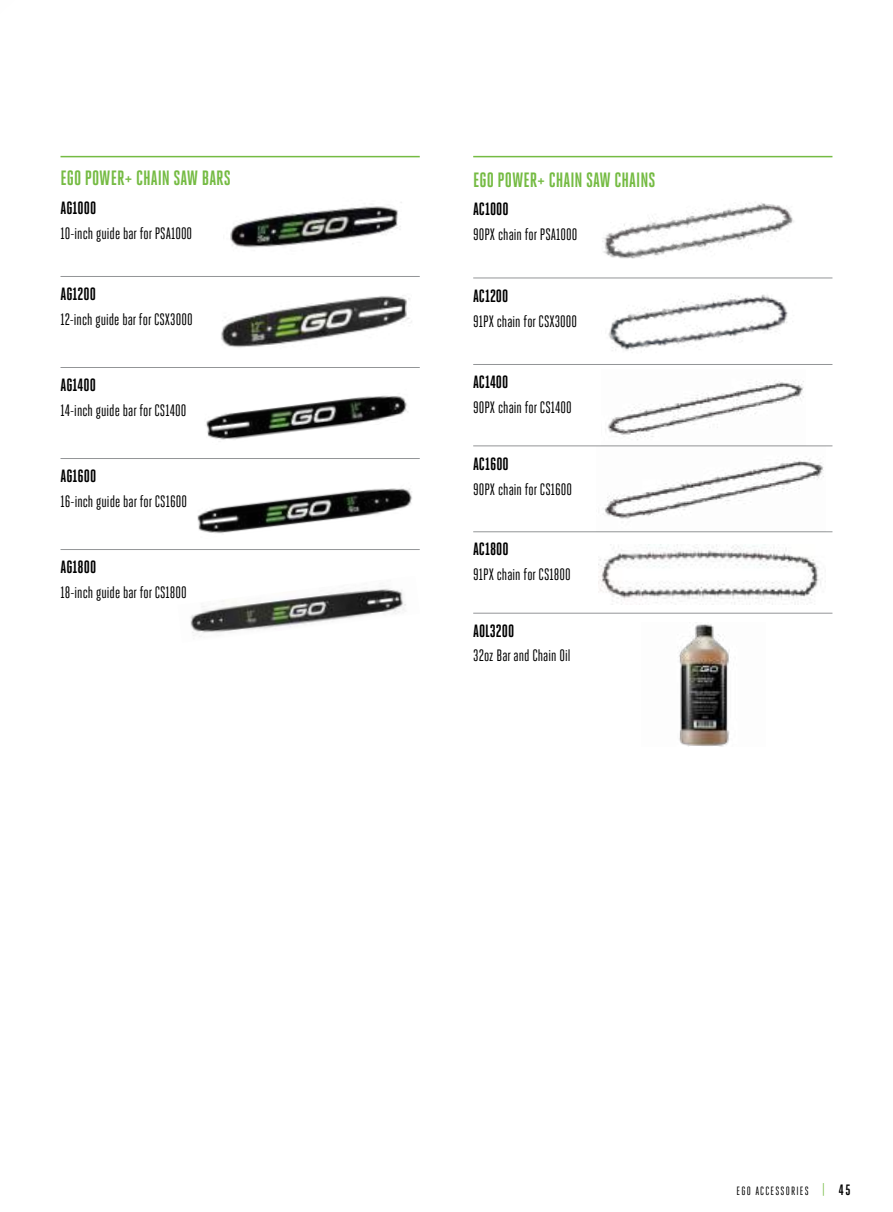
<style>
.page{position:relative;width:893px;height:1212px;background:#fff}
.page>*{position:absolute;margin:0;border:0;box-sizing:border-box;transform-origin:0 0}
.t1{font:700 20.7px "Heroic Condensed";color:#75bb43}
.t2{font:700 17.7px "Heroic Condensed";color:#000}
.t3{font:16.5px "Heroic Condensed";color:#000}
.t4{font:12px "Heroic Condensed";letter-spacing:.1em;color:#000}
.s1{font-size:15px;color:#75bb43}
.s2{font-weight:700;font-size:15px}
</style>
<div class="page">
<hr style="left:61px;top:156px;width:359px;height:1px;background:#75bb43">
<hr style="left:473px;top:156px;width:359px;height:1px;background:#75bb43">
<hr style="left:61px;top:276px;width:359px;height:1px;background:#939597">
<hr style="left:61px;top:367px;width:359px;height:1px;background:#939597">
<hr style="left:61px;top:458px;width:359px;height:1px;background:#939597">
<hr style="left:61px;top:549px;width:359px;height:1px;background:#939597">
<hr style="left:473px;top:278px;width:359px;height:1px;background:#939597">
<hr style="left:473px;top:364px;width:359px;height:1px;background:#939597">
<hr style="left:473px;top:445px;width:359px;height:1px;background:#939597">
<hr style="left:473px;top:531px;width:359px;height:1px;background:#939597">
<hr style="left:473px;top:613px;width:359px;height:1px;background:#939597">
<img style="left:206px;top:395px;width:202px;height:47px">
<img style="left:221px;top:295px;width:191px;height:53px">
<img style="left:197px;top:488px;width:215px;height:46px">
<img style="left:230px;top:202px;width:172px;height:46px">
<img style="left:605px;top:380px;width:199px;height:60px">
<img style="left:602px;top:202px;width:192px;height:57px">
<img style="left:608px;top:294px;width:180px;height:57px">
<img style="left:597px;top:446px;width:228px;height:73px">
<img style="left:679px;top:622px;width:51px;height:124px">
<p class="t1" style="left:61px;top:167px;width:172px">EGO POWER+ CHAIN SAW BARS</p>
<p class="t2" style="left:61px;top:198px;width:37px">AG1000</p>
<p class="t3" style="left:61px;top:224px;width:133px">10-inch guide bar for PSA1000</p>
<p class="t2" style="left:61px;top:284px;width:37px">AG1200</p>
<p class="t3" style="left:61px;top:310px;width:134px">12-inch guide bar for CSX3000</p>
<p class="t2" style="left:61px;top:375px;width:37px">AG1400</p>
<p class="t3" style="left:61px;top:401px;width:127px">14-inch guide bar for CS1400</p>
<p class="t2" style="left:61px;top:466px;width:37px">AG1600</p>
<p class="t3" style="left:61px;top:492px;width:128px">16-inch guide bar for CS1600</p>
<p class="t2" style="left:61px;top:557px;width:37px">AG1800</p>
<p class="t3" style="left:61px;top:583px;width:128px">18-inch guide bar for CS1800</p>
<p class="t1" style="left:473px;top:168px;width:184px">EGO POWER+ CHAIN SAW CHAINS</p>
<p class="t2" style="left:473px;top:199px;width:37px">AC1000</p>
<p class="t3" style="left:473px;top:225px;width:106px">90PX chain for PSA1000</p>
<p class="t2" style="left:473px;top:286px;width:37px">AC1200</p>
<p class="t3" style="left:473px;top:312px;width:105px">91PX chain for CSX3000</p>
<p class="t2" style="left:473px;top:372px;width:37px">AC1400</p>
<p class="t3" style="left:473px;top:398px;width:100px">90PX chain for CS1400</p>
<p class="t2" style="left:473px;top:454px;width:37px">AC1600</p>
<p class="t3" style="left:473px;top:480px;width:100px">90PX chain for CS1600</p>
<p class="t2" style="left:473px;top:539px;width:37px">AC1800</p>
<p class="t3" style="left:473px;top:566px;width:99px">91PX chain for CS1800</p>
<p class="t2" style="left:473px;top:621px;width:43px">AOL3200</p>
<p class="t3" style="left:473px;top:646px;width:99px">32oz Bar and Chain Oil</p>
<p class="t4" style="left:737px;top:1184px;width:115px">EGO ACCESSORIES <span class="s1">|</span> <span class="s2">45</span></p>
</div>
